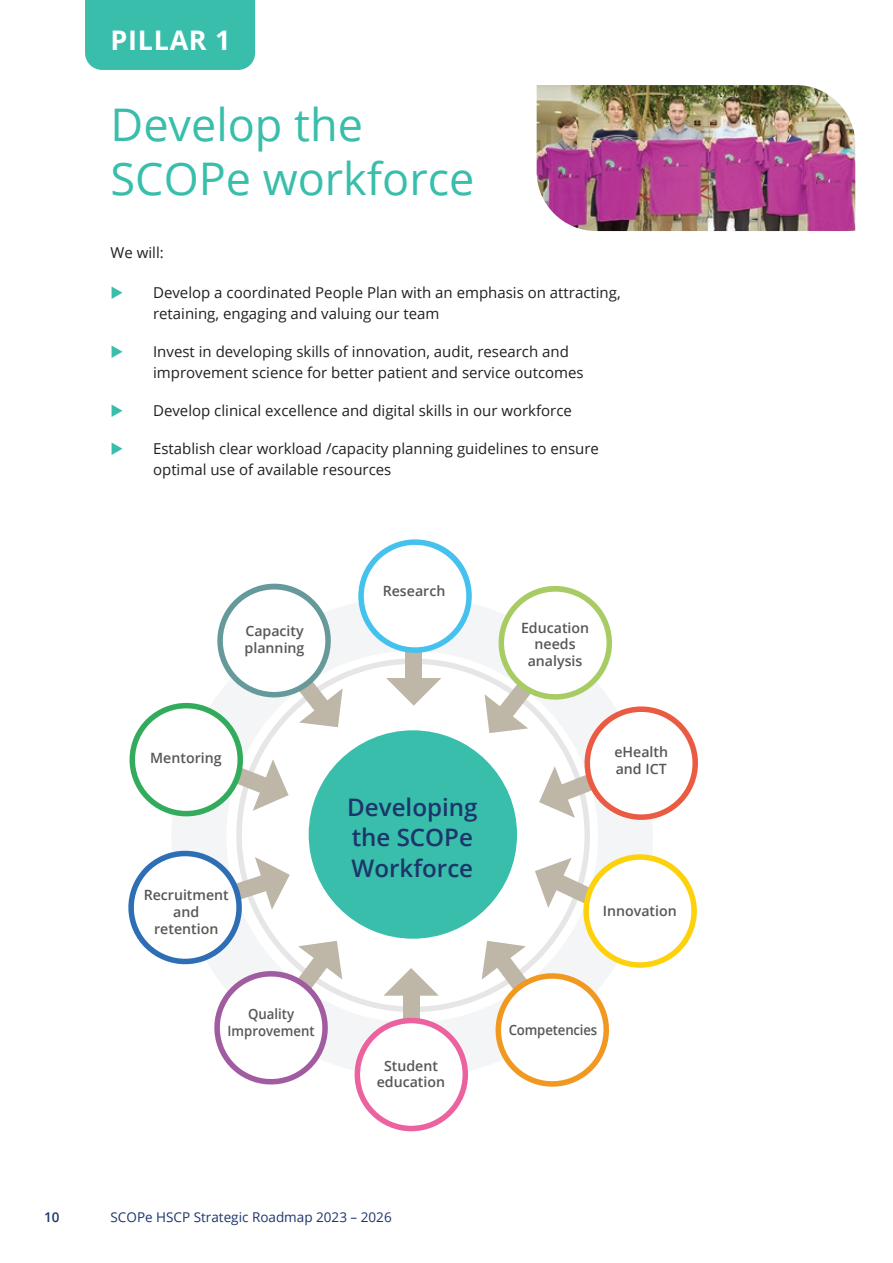
<style>
.page{position:relative;width:893px;height:1263px;background:#fff}
.page>*{position:absolute;margin:0;border:0;box-sizing:border-box;transform-origin:0 0}
.t1{font:45px/54px "Open Sans";color:#38beab}
.t2{font:700 27px "Open Sans";letter-spacing:.025em;color:#fff}
.t3{font:600 24.15px/30.5px "Open Sans";color:#1c366c}
.t4{font:15px/21px "Open Sans";color:#231f20}
.t5{font:600 14.1px/16.8px "Open Sans";color:#575755;text-align:center}
.t6{font:600 14.1px/16.8px "Open Sans";color:#575755;text-align:center;scale:.93 1}
.t7{font:13.5px "Open Sans";color:#1c366c}
.t8{font:600 13.5px "Open Sans";color:#1c366c}
.s1{color:#38beab}
</style>
<div class="page">
<div style="left:171px;top:596px;width:482px;height:481px;background:#f4f5f6;border-radius:50%"></div>
<svg style="left:237px;top:658px;width:353px;height:354px;fill:#fff"></svg>
<div style="left:403px;top:987px;width:16px;height:43px;background:#beb6a6"></div>
<svg style="left:383px;top:968px;width:56px;height:28px"></svg>
<div style="left:405px;top:644px;width:17px;height:43px;background:#beb6a6"></div>
<svg style="left:386px;top:678px;width:55px;height:28px"></svg>
<div style="left:309px;top:730px;width:208px;height:209px;background:#38beab;border-radius:50%"></div>
<svg style="left:358px;top:539px;width:114px;height:114px;fill:#45c1ed"></svg>
<div style="left:367px;top:548px;width:96px;height:96px;background:#fff;border-radius:50%"></div>
<div style="left:364px;top:545px;width:102px;height:102px;border:6px solid #fff;border-radius:50%"></div>
<svg style="left:129px;top:583px;width:214px;height:240px"></svg>
<svg style="left:128px;top:844px;width:214px;height:241px"></svg>
<svg style="left:355px;top:1018px;width:113px;height:113px;background:#ef7daf"></svg>
<div style="left:363px;top:1026px;width:97px;height:97px;background:#fff;border-radius:50%"></div>
<div style="left:360px;top:1023px;width:103px;height:103px;border:6px solid #fff;border-radius:50%"></div>
<svg style="left:482px;top:847px;width:215px;height:240px"></svg>
<svg style="left:485px;top:586px;width:213px;height:241px"></svg>
<div style="left:85px;top:0;width:170px;height:70px;background:#38beab"></div>
<img style="left:537px;top:85px;width:318px;height:146px">
<h2 class="t2" style="left:111px;top:22px;width:122px">PILLAR 1</h2>
<h1 class="t1" style="left:111px;top:96px;width:365px">Develop the<br>SCOPe workforce</h1>
<p class="t4" style="left:111px;top:242px;width:55px">We will:</p>
<p class="t4" style="left:153px;top:282px;width:469px;text-indent:-43px"><span class="s1">◆</span> Develop a coordinated People Plan with an emphasis on attracting, retaining, engaging and valuing our team</p>
<p class="t4" style="left:153px;top:341px;width:432px;text-indent:-43px"><span class="s1">◆</span> Invest in developing skills of innovation, audit, research and improvement science for better patient and service outcomes</p>
<p class="t4" style="left:111px;top:400px;width:463px"><span class="s1">◆</span> Develop clinical excellence and digital skills in our workforce</p>
<p class="t4" style="left:153px;top:438px;width:447px;text-indent:-43px"><span class="s1">◆</span> Establish clear workload /capacity planning guidelines to ensure optimal use of available resources</p>
<p class="t5" style="left:245px;top:622px;width:61px;text-align:left">Capacity planning</p>
<p class="t5" style="left:150px;top:749px;width:73px">Mentoring</p>
<p class="t5" style="left:144px;top:886px;width:87px">Recruitment and retention</p>
<p class="t6" style="left:228px;top:1005px;width:95px">Quality<br>Improvement</p>
<p class="t5" style="left:383px;top:582px;width:64px">Research</p>
<h3 class="t3" style="left:347px;top:791px;width:132px">Developing the SCOPe<br>Workforce</h3>
<p class="t5" style="left:521px;top:619px;width:70px">Education needs analysis</p>
<p class="t5" style="left:614px;top:743px;width:55px;text-align:left">eHealth and ICT</p>
<p class="t5" style="left:603px;top:902px;width:75px">Innovation</p>
<p class="t5" style="left:377px;top:1057px;width:70px">Student education</p>
<p class="t6" style="left:509px;top:1021px;width:97px">Competencies</p>
<p class="t8" style="left:44px;top:1208px;width:17px">10</p>
<p class="t7" style="left:111px;top:1208px;width:283px">SCOPe HSCP Strategic Roadmap 2023 – 2026</p>
</div>
